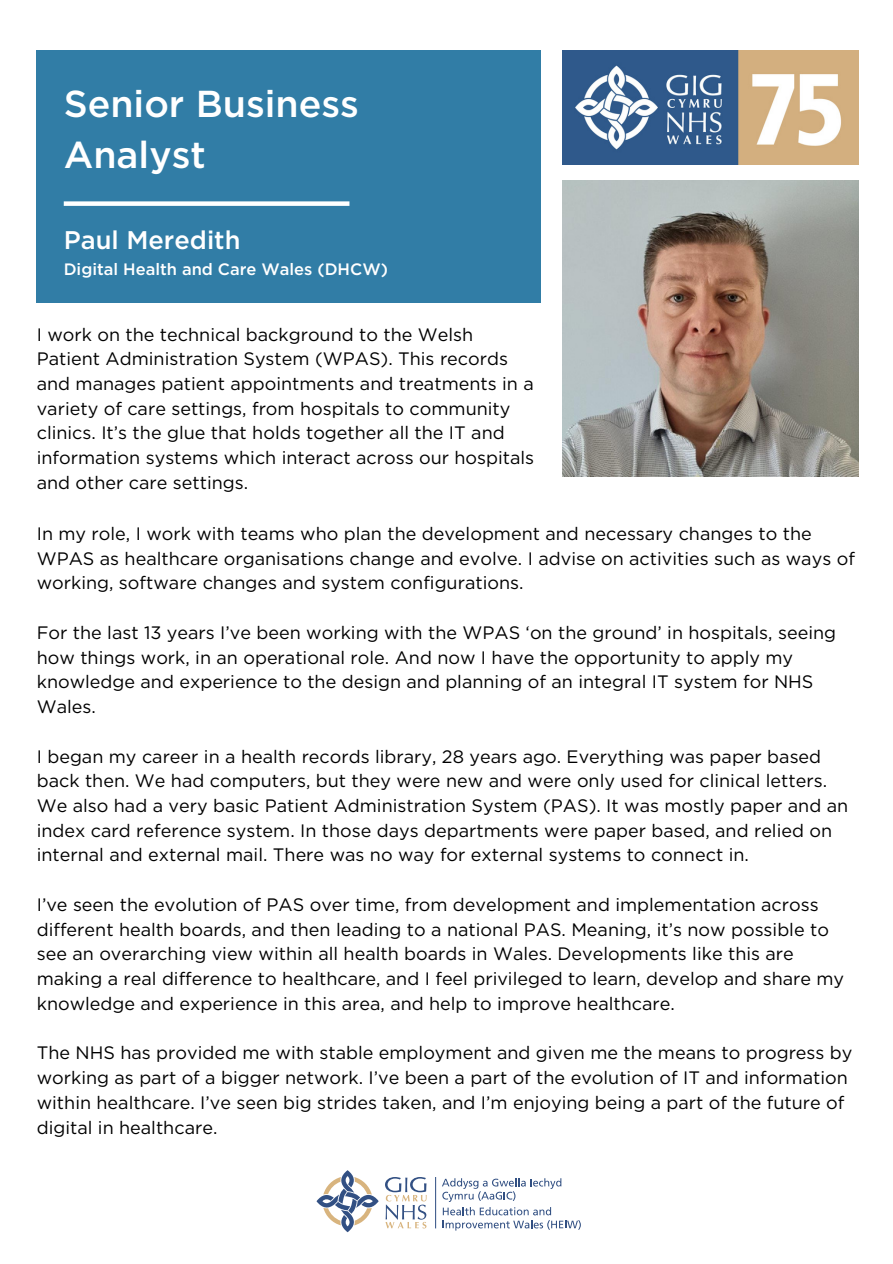
<style>
.page{position:relative;width:893px;height:1264px;background:#fff}
.page>*{position:absolute;margin:0;border:0;box-sizing:border-box;transform-origin:0 0}
.t1{font:500 37.5px "Gotham";color:#fff}
.t2{font:500 25.5px "Gotham";color:#fff}
.t3{font:18px/24.8px "Gotham";color:#000}
.t4{font:500 16.5px "Gotham";color:#fff}
</style>
<div class="page">
<img style="left:563px;top:180px;width:295px;height:296px">
<hr style="left:435px;top:1176px;width:1px;height:52px;background:#325083">
<svg style="left:316px;top:1170px;width:62px;height:62px"></svg>
<svg style="left:385px;top:1177px;width:41px;height:51px"></svg>
<svg style="left:442px;top:1178px;width:139px;height:52px"></svg>
<img style="left:563px;top:50px;width:295px;height:114px">
<div style="left:37px;top:50px;width:504px;height:252px;background:#317da6"></div>
<div style="left:64px;top:201px;width:285px;height:5px;background:#fff"></div>
<p class="t1" style="left:64px;top:87px;width:297px">Senior Business</p>
<p class="t1" style="left:64px;top:138px;width:144px">Analyst</p>
<p class="t2" style="left:64px;top:229px;width:178px">Paul Meredith</p>
<p class="t4" style="left:64px;top:262px;width:326px">Digital Health and Care Wales (DHCW)</p>
<p class="t3" style="left:37px;top:323px;width:499px">I work on the technical background to the Welsh Patient Administration System (WPAS). This records and manages patient appointments and treatments in a variety of care settings, from hospitals to community clinics. It’s the glue that holds together all the IT and information systems which interact across our hospitals and other care settings.</p>
<p class="t3" style="left:37px;top:522px;width:819px">In my role, I work with teams who plan the development and necessary changes to the<br>WPAS as healthcare organisations change and evolve. I advise on activities such as ways of working, software changes and system configurations.</p>
<p class="t3" style="left:37px;top:621px;width:800px">For the last 13 years I’ve been working with the WPAS ‘on the ground’ in hospitals, seeing how things work, in an operational role. And now I have the opportunity to apply my knowledge and experience to the design and planning of an integral IT system for NHS Wales.</p>
<p class="t3" style="left:37px;top:744px;width:812px">I began my career in a health records library, 28 years ago. Everything was paper based back then. We had computers, but they were new and were only used for clinical letters.<br>We also had a very basic Patient Administration System (PAS). It was mostly paper and an index card reference system. In those days departments were paper based, and relied on internal and external mail. There was no way for external systems to connect in.</p>
<p class="t3" style="left:37px;top:893px;width:809px">I’ve seen the evolution of PAS over time, from development and implementation across different health boards, and then leading to a national PAS. Meaning, it’s now possible to see an overarching view within all health boards in Wales. Developments like this are making a real difference to healthcare, and I feel privileged to learn, develop and share my knowledge and experience in this area, and help to improve healthcare.</p>
<p class="t3" style="left:37px;top:1041px;width:817px">The NHS has provided me with stable employment and given me the means to progress by working as part of a bigger network. I’ve been a part of the evolution of IT and information within healthcare. I’ve seen big strides taken, and I’m enjoying being a part of the future of digital in healthcare.</p>
</div>
